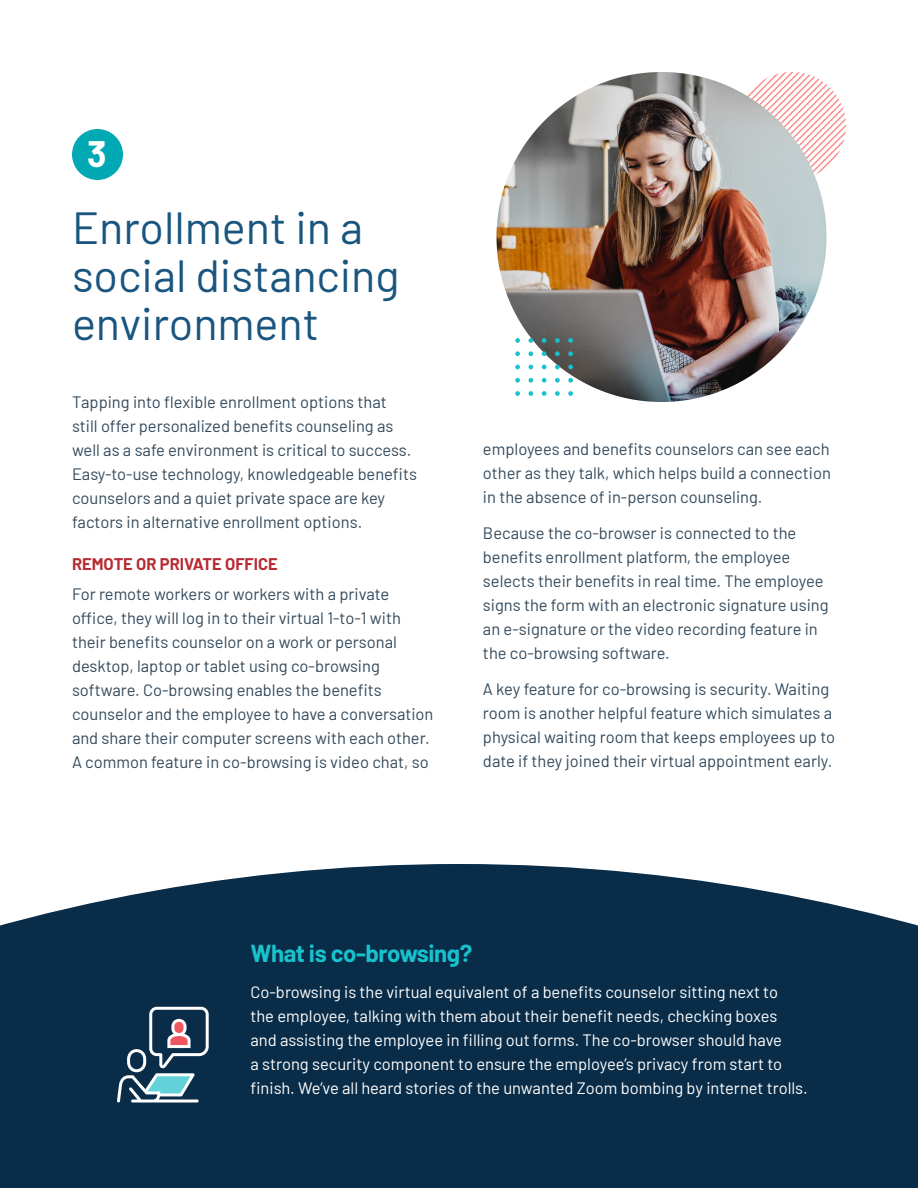
<style>
.page{position:relative;width:918px;height:1188px;background:#fff}
.page>*{position:absolute;margin:0;border:0;box-sizing:border-box;transform-origin:0 0}
.t1{font:45px/48px "Barlow";color:#19557f}
.t2{font:700 36px "Barlow";color:#fff}
.t3{font:700 24px "Barlow";letter-spacing:-.015em;color:#18c2cc}
.t4{font:16.5px/24px "Barlow";color:#344a5b}
.t5{font:16.5px/24px "Barlow";color:#fff}
.t6{font:700 16.5px "Barlow";color:#b72b33}
</style>
<div class="page">
<div style="left:0;top:864px;width:918px;height:324px;background:#092c48"></div>
<svg style="left:117px;top:1007px;width:92px;height:95px;background:#436176"></svg>
<svg style="left:171px;top:1019px;width:16px;height:17px"></svg>
<div style="left:174px;top:1022px;width:10px;height:11px;background:#f05660;border-radius:5px"></div>
<svg style="left:739px;top:72px;width:107px;height:108px"></svg>
<img style="left:496px;top:72px;width:330px;height:330px;border-radius:165px">
<svg style="left:568px;top:391px;width:5px;height:5px"></svg>
<svg style="left:555px;top:391px;width:5px;height:5px"></svg>
<svg style="left:542px;top:391px;width:4px;height:5px"></svg>
<svg style="left:529px;top:391px;width:4px;height:5px"></svg>
<svg style="left:515px;top:391px;width:5px;height:5px"></svg>
<svg style="left:568px;top:378px;width:5px;height:5px"></svg>
<svg style="left:555px;top:378px;width:5px;height:5px"></svg>
<svg style="left:542px;top:378px;width:4px;height:5px"></svg>
<svg style="left:529px;top:378px;width:4px;height:5px"></svg>
<svg style="left:515px;top:378px;width:5px;height:5px"></svg>
<svg style="left:568px;top:338px;width:5px;height:5px"></svg>
<svg style="left:555px;top:338px;width:5px;height:5px"></svg>
<svg style="left:542px;top:338px;width:4px;height:5px"></svg>
<svg style="left:529px;top:338px;width:4px;height:5px"></svg>
<svg style="left:515px;top:338px;width:5px;height:5px"></svg>
<svg style="left:568px;top:351px;width:5px;height:5px"></svg>
<svg style="left:555px;top:351px;width:5px;height:5px"></svg>
<svg style="left:542px;top:351px;width:4px;height:5px"></svg>
<svg style="left:529px;top:351px;width:4px;height:5px"></svg>
<svg style="left:515px;top:351px;width:5px;height:5px"></svg>
<svg style="left:568px;top:365px;width:5px;height:4px"></svg>
<svg style="left:555px;top:365px;width:5px;height:4px"></svg>
<svg style="left:542px;top:365px;width:4px;height:4px"></svg>
<svg style="left:529px;top:365px;width:4px;height:4px"></svg>
<svg style="left:515px;top:365px;width:5px;height:4px"></svg>
<div style="left:72px;top:129px;width:51px;height:51px;background:#00a9b4;border-radius:50%"></div>
<h2 class="t2" style="left:87px;top:128px;width:21px">3</h2>
<h1 class="t1" style="left:72px;top:200px;width:329px">Enrollment in a social distancing environment</h1>
<p class="t4" style="left:72px;top:389px;width:347px">Tapping into flexible enrollment options that<br>still offer personalized benefits counseling as well as a safe environment is critical to success.<br>Easy-to-use technology, knowledgeable benefits counselors and a quiet private space are key factors in alternative enrollment options.</p>
<p class="t6" style="left:72px;top:552px;width:207px">REMOTE OR PRIVATE OFFICE</p>
<p class="t4" style="left:72px;top:581px;width:363px">For remote workers or workers with a private office, they will log in to their virtual 1-to-1 with their benefits counselor on a work or personal desktop, laptop or tablet using co-browsing software. Co-browsing enables the benefits counselor and the employee to have a conversation and share their computer screens with each other.<br>A common feature in co-browsing is video chat, so</p>
<p class="t4" style="left:483px;top:436px;width:349px;text-align:justify">employees and benefits counselors can see each other as they talk, which helps build a connection in the absence of in-person counseling.</p>
<p class="t4" style="left:483px;top:520px;width:347px">Because the co-browser is connected to the benefits enrollment platform, the employee selects their benefits in real time. The employee signs the form with an electronic signature using an e-signature or the video recording feature in the co-browsing software.</p>
<p class="t4" style="left:483px;top:676px;width:354px">A key feature for co-browsing is security. Waiting room is another helpful feature which simulates a physical waiting room that keeps employees up to date if they joined their virtual appointment early.</p>
<h3 class="t3" style="left:250px;top:935px;width:223px">What is co-browsing?</h3>
<p class="t5" style="left:250px;top:978px;width:559px">Co-browsing is the virtual equivalent of a benefits counselor sitting next to<br>the employee, talking with them about their benefit needs, checking boxes<br>and assisting the employee in filling out forms. The co-browser should have<br>a strong security component to ensure the employee’s privacy from start to finish. We’ve all heard stories of the unwanted Zoom bombing by internet trolls.</p>
</div>
